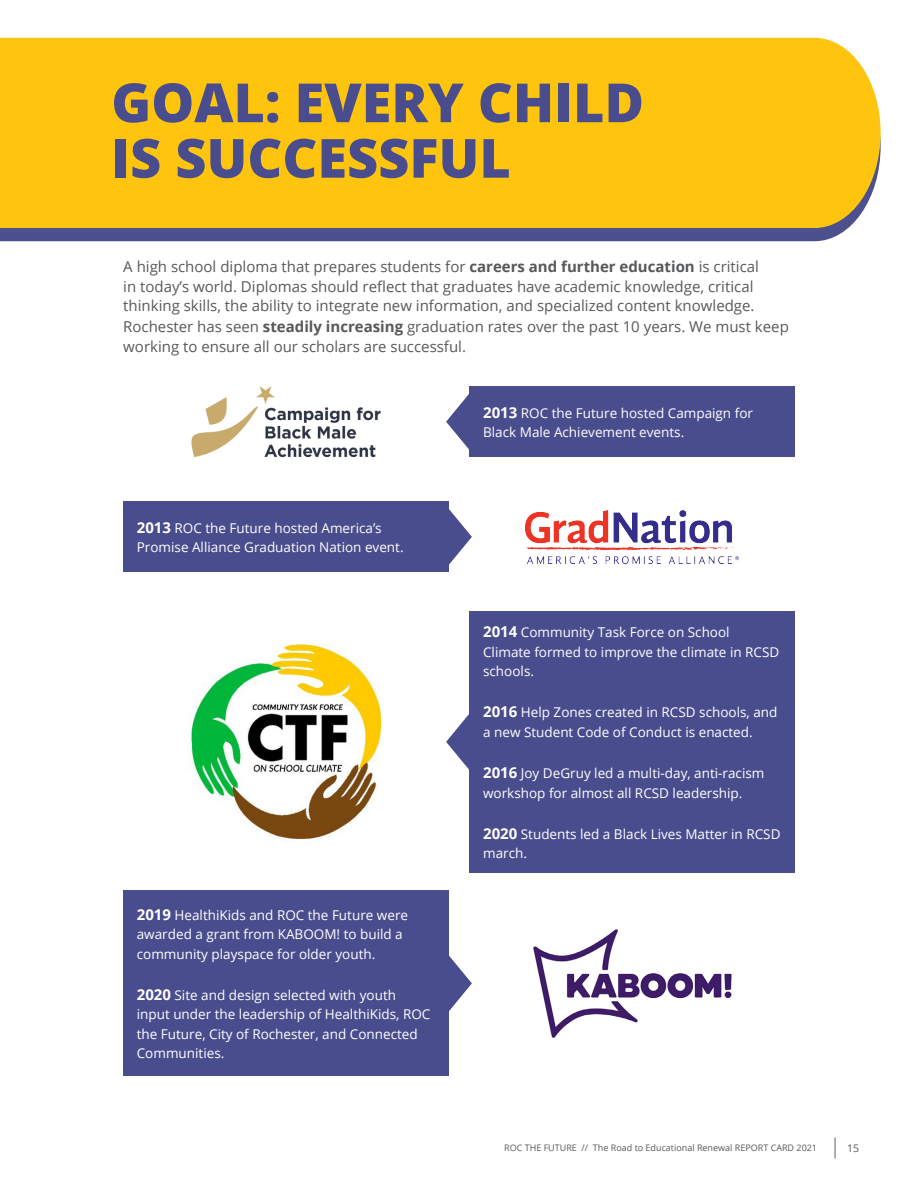
<style>
.page{position:relative;width:918px;height:1188px;background:#fff}
.page>*{position:absolute;margin:0;border:0;box-sizing:border-box;transform-origin:0 0}
.SECTION_HUGE_HEADING{font:800 54px/55.5px "Open Sans";color:#494c8d}
._1_Sub_Paragraph{font:15px/19.5px "Open Sans";color:#57585a}
.ROC_The_Future_Body{font:13.5px/19.5px "Open Sans";color:#fff}
.t1{font:10.5px "Open Sans";color:#57585a}
.t2{font:9px "Open Sans";color:#57585a}
.s1{font-weight:700}
.s2{font-weight:700;font-size:15px}
</style>
<div class="page">
<svg style="left:446px;top:393px;width:24px;height:57px"></svg>
<svg style="left:448px;top:508px;width:24px;height:57px"></svg>
<svg style="left:446px;top:713px;width:24px;height:57px"></svg>
<svg style="left:448px;top:955px;width:24px;height:57px"></svg>
<div style="left:0;top:228px;width:848px;height:13px;background:#4d508f"></div>
<div style="left:0;top:38px;width:881px;height:190px;background:#fec40e"></div>
<div style="left:470px;top:387px;width:325px;height:70px;background:#494d8d"></div>
<div style="left:123px;top:890px;width:325px;height:186px;background:#494d8d"></div>
<div style="left:470px;top:611px;width:325px;height:262px;background:#494d8d"></div>
<img style="left:191px;top:386px;width:190px;height:71px">
<img style="left:526px;top:510px;width:213px;height:53px">
<img style="left:190px;top:644px;width:194px;height:196px">
<img style="left:533px;top:929px;width:199px;height:109px">
<div style="left:123px;top:502px;width:325px;height:70px;background:#494d8d"></div>
<hr style="left:834px;top:1137px;width:2px;height:22px;background:#939598">
<p class="SECTION_HUGE_HEADING" style="left:111px;top:72px;width:534px">GOAL: EVERY CHILD<br>IS SUCCESSFUL</p>
<p class="_1_Sub_Paragraph" style="left:123px;top:256px;width:637px">A high school diploma that prepares students for <span class="s1">careers and further education</span> is critical in today’s world. Diplomas should reflect that graduates have academic knowledge, critical thinking skills, the ability to integrate new information, and specialized content knowledge.</p>
<p class="_1_Sub_Paragraph" style="left:123px;top:316px;width:667px">Rochester has seen <span class="s1">steadily increasing</span> graduation rates over the past 10 years. We must keep working to ensure all our scholars are successful.</p>
<p class="ROC_The_Future_Body" style="left:137px;top:518px;width:268px"><span class="s2">2013</span> ROC the Future hosted America’s<br>Promise Alliance Graduation Nation event.</p>
<p class="ROC_The_Future_Body" style="left:137px;top:905px;width:273px"><span class="s2">2019</span> HealthiKids and ROC the Future were awarded a grant from KABOOM! to build a community playspace for older youth.</p>
<p class="ROC_The_Future_Body" style="left:137px;top:985px;width:295px"><span class="s2">2020</span> Site and design selected with youth input under the leadership of HealthiKids, ROC the Future, City of Rochester, and Connected Communities.</p>
<p class="ROC_The_Future_Body" style="left:483px;top:403px;width:271px"><span class="s2">2013</span> ROC the Future hosted Campaign for<br>Black Male Achievement events.</p>
<p class="ROC_The_Future_Body" style="left:483px;top:622px;width:298px"><span class="s2">2014</span> Community Task Force on School<br>Climate formed to improve the climate in RCSD schools.</p>
<p class="ROC_The_Future_Body" style="left:483px;top:702px;width:296px"><span class="s2">2016</span> Help Zones created in RCSD schools, and a new Student Code of Conduct is enacted.</p>
<p class="ROC_The_Future_Body" style="left:483px;top:763px;width:283px"><span class="s2">2016</span> Joy DeGruy led a multi-day, anti-racism workshop for almost all RCSD leadership.</p>
<p class="ROC_The_Future_Body" style="left:483px;top:824px;width:299px"><span class="s2">2020</span> Students led a Black Lives Matter in RCSD march.</p>
<p class="t2" style="left:504px;top:1141px;width:315px">ROC THE FUTURE // The Road to Educational Renewal REPORT CARD 2021</p>
<p class="t1" style="left:847px;top:1141px;width:14px">15</p>
</div>
